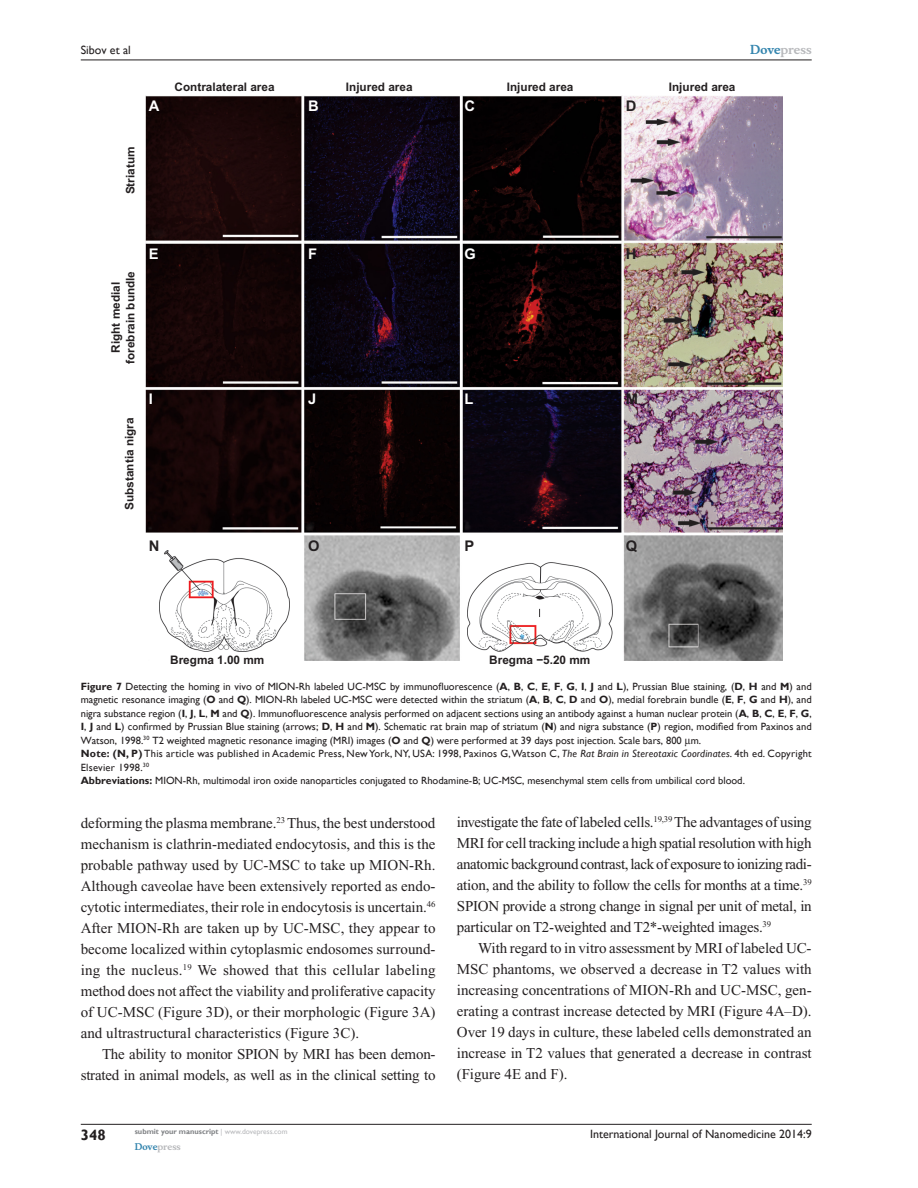
<style>
.page{position:relative;width:918px;height:1188px;background:#fff}
.page>*{position:absolute;margin:0;border:0;box-sizing:border-box;transform-origin:0 0}
.Tx{font:15px/21px "Times New Roman";letter-spacing:-.015em;color:#231f20;text-align:justify}
.t1{font:700 15px "Gill Sans";color:#231f20}
.t2{font:700 14.7px "Arial";color:#fff}
.t3{font:700 14.7px "Arial";color:#231f20}
.t4{font:12px "Gill Sans";color:#231f20}
.t5{font:700 12px "Musee";color:#b8b9bc}
.t6{font:700 11.7px/14.7px "Arial";color:#231f20;text-align:center}
.FC{font:10.5px/13.5px "Gill Sans";color:#231f20;text-align:justify}
.TSNRI{font:10.5px/13.5px "Gill Sans";letter-spacing:.025em;color:#231f20}
.TSNRI-2{font:10.5px "Gill Sans";color:#231f20}
.t7{font:700 9px "Musee";color:#b8b9bc}
.t8{font:700 7.5px "Gill Sans";color:#808285}
.s1{color:#3485ae}
.s2{font-weight:700}
.s3{font-style:italic}
.s4{font-weight:400;color:#b8b9bc}
</style>
<div class="page">
<hr style="left:81px;top:1124px;width:731px;height:1px;background:#231f20">
<hr style="left:81px;top:60px;width:731px;height:1px;background:#231f20">
<img style="left:145px;top:95px;width:638px;height:565px">
<img style="left:159px;top:551px;width:130px;height:101px">
<img style="left:468px;top:563px;width:144px;height:89px">
<p class="t4" style="left:81px;top:43px;width:52px">Sibov et al</p>
<p class="t6" style="left:175px;top:79px;width:101px">Contralateral area</p>
<p class="t6" style="left:346px;top:79px;width:68px">Injured area</p>
<p class="t6" style="left:507px;top:79px;width:68px">Injured area</p>
<p class="t6" style="left:669px;top:79px;width:68px">Injured area</p>
<p class="t2" style="left:149px;top:98px;width:12px">A</p>
<p class="t2" style="left:308px;top:98px;width:12px">B</p>
<p class="t2" style="left:465px;top:98px;width:12px">C</p>
<p class="t3" style="left:626px;top:98px;width:12px">D</p>
<p class="t6" style="left:123px;top:194px;width:49px;rotate:-90deg">Striatum</p>
<p class="t5" style="left:750px;top:43px;width:63px"><span class="s1">Dove</span>press</p>
<p class="t6" style="left:108px;top:364px;width:94px;rotate:-90deg">Right medial forebrain bundle</p>
<p class="t6" style="left:122px;top:510px;width:94px;rotate:-90deg">Substantia nigra</p>
<p class="t2" style="left:149px;top:245px;width:11px">E</p>
<p class="t2" style="left:308px;top:245px;width:10px">F</p>
<p class="t2" style="left:465px;top:245px;width:13px">G</p>
<p class="t3" style="left:626px;top:245px;width:12px">H</p>
<p class="t2" style="left:149px;top:390px;width:6px">I</p>
<p class="t2" style="left:308px;top:390px;width:10px">J</p>
<p class="t2" style="left:465px;top:390px;width:10px">L</p>
<p class="t3" style="left:626px;top:390px;width:14px">M</p>
<p class="t3" style="left:149px;top:537px;width:12px">N</p>
<p class="t3" style="left:308px;top:537px;width:13px">O</p>
<p class="t3" style="left:465px;top:537px;width:11px">P</p>
<p class="t3" style="left:626px;top:537px;width:13px">Q</p>
<p class="t6" style="left:170px;top:653px;width:96px">Bregma 1.00 mm</p>
<p class="t6" style="left:489px;top:653px;width:102px">Bregma −5.20 mm</p>
<p class="FC" style="left:81px;top:680px;width:732px"><span class="s2">Figure 7</span> Detecting the homing in vivo of MION-Rh labeled UC-MSC by immunofluorescence (<span class="s2">A</span>, <span class="s2">B</span>, <span class="s2">C</span>, <span class="s2">E</span>, <span class="s2">F</span>, <span class="s2">G</span>, <span class="s2">I</span>, <span class="s2">J</span> and <span class="s2">L</span>), Prussian Blue staining, (<span class="s2">D</span>, <span class="s2">H</span> and <span class="s2">M</span>) and magnetic resonance imaging (<span class="s2">O</span> and <span class="s2">Q</span>). MION-Rh labeled UC-MSC were detected within the striatum (<span class="s2">A</span>, <span class="s2">B</span>, <span class="s2">C</span>, <span class="s2">D</span> and <span class="s2">O</span>), medial forebrain bundle (<span class="s2">E</span>, <span class="s2">F</span>, <span class="s2">G</span> and <span class="s2">H</span>), and nigra substance region (<span class="s2">I</span>, <span class="s2">J</span>, <span class="s2">L</span>, <span class="s2">M</span> and <span class="s2">Q</span>). Immunofluorescence analysis performed on adjacent sections using an antibody against a human nuclear protein (<span class="s2">A</span>, <span class="s2">B</span>, <span class="s2">C</span>, <span class="s2">E</span>, <span class="s2">F</span>, <span class="s2">G</span>, <span class="s2">I</span>, <span class="s2">J</span> and <span class="s2">L</span>) confirmed by Prussian Blue staining (arrows; <span class="s2">D</span>, <span class="s2">H</span> and <span class="s2">M</span>). Schematic rat brain map of striatum (<span class="s2">N</span>) and nigra substance (<span class="s2">P</span>) region, modified from Paxinos and Watson, 1998.<sup>30</sup> T2 weighted magnetic resonance imaging (MRI) images (<span class="s2">O</span> and <span class="s2">Q</span>) were performed at 39 days post injection. Scale bars, 800 m.</p>
<p class="TSNRI" style="left:81px;top:747px;width:732px"><span class="s2">Note: (N, P)</span> This article was published in Academic Press, New York, NY, USA: 1998, Paxinos G, Watson C, <span class="s3">The Rat Brain in Stereotaxic Coordinates</span>. 4th ed. Copyright<br>Elsevier 1998.<sup>30</sup></p>
<p class="TSNRI-2" style="left:81px;top:775px;width:666px"><span class="s2">Abbreviations:</span> MION-Rh, multimodal iron oxide nanoparticles conjugated to Rhodamine-B; UC-MSC, mesenchymal stem cells from umbilical cord blood.</p>
<p class="Tx" style="left:81px;top:812px;width:356px">deforming the plasma membrane.<sup>23</sup> Thus, the best understood mechanism is clathrin-mediated endocytosis, and this is the probable pathway used by UC-MSC to take up MION-Rh.<br>Although caveolae have been extensively reported as endo&shy;cytotic intermediates, their role in endocytosis is uncertain.<sup>46<br></sup>After MION-Rh are taken up by UC-MSC, they appear to become localized within cytoplasmic endosomes surround&shy;ing the nucleus.<sup>19</sup> We showed that this cellular labeling method does not affect the viability and proliferative capacity of UC-MSC (Figure 3D), or their morphologic (Figure 3A) and ultrastructural characteristics (Figure 3C).</p>
<p class="Tx" style="left:81px;top:1043px;width:356px;text-align:right">The ability to monitor SPION by MRI has been demon&shy;strated in animal models, as well as in the clinical setting to</p>
<p class="Tx" style="left:457px;top:812px;width:356px">investigate the fate of labeled cells.<sup>19,39</sup> The advantages of using MRI for cell tracking include a high spatial resolution with high anatomic background contrast, lack of exposure to ionizing radi&shy;ation, and the ability to follow the cells for months at a time.<sup>39<br></sup>SPION provide a strong change in signal per unit of metal, in particular on T2-weighted and T2*-weighted images.<sup>39</sup></p>
<p class="Tx" style="left:457px;top:938px;width:356px;text-indent:21px">With regard to in vitro assessment by MRI of labeled UC-MSC phantoms, we observed a decrease in T2 values with increasing concentrations of MION-Rh and UC-MSC, gen&shy;erating a contrast increase detected by MRI (Figure 4A–D).<br>Over 19 days in culture, these labeled cells demonstrated an increase in T2 values that generated a decrease in contrast (Figure 4E and F).</p>
<p class="t1" style="left:81px;top:1126px;width:26px">348</p>
<p class="t8" style="left:135px;top:1127px;width:154px">submit your manuscript <span class="s4">| www.dovepress.com</span></p>
<p class="t7" style="left:135px;top:1141px;width:48px"><span class="s1">Dove</span>press</p>
<p class="t4" style="left:590px;top:1127px;width:223px">International Journal of Nanomedicine 2014:9</p>
</div>
